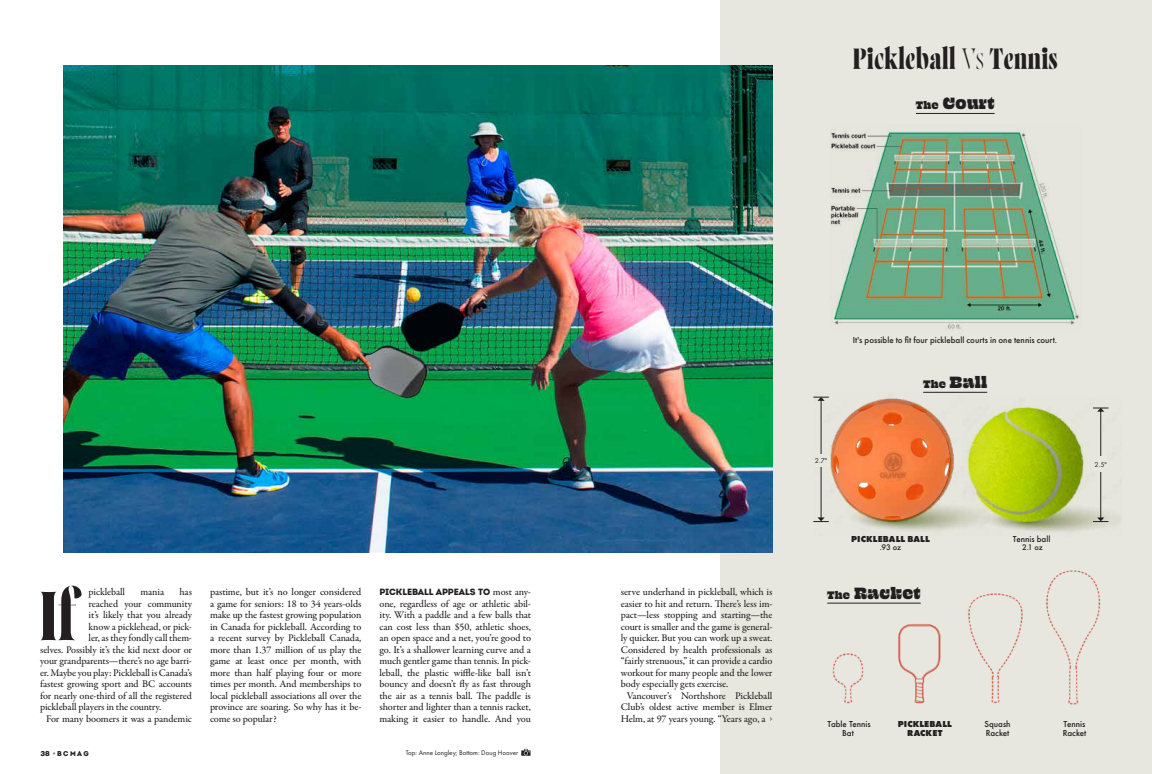
<style>
.page{position:relative;width:1152px;height:774px;background:#fff}
.page>*{position:absolute;margin:0;border:0;box-sizing:border-box;transform-origin:0 0}
.t1{font:900 56.6px "Norman Stencil";color:#231f20}
.t2{font:900 24px "Norman Stencil";letter-spacing:.025em;color:#231f20}
.t3{font:18px "Beastly 18 Point";letter-spacing:.02em;color:#231f20}
.t4{font:500 10.3px/11.5px "Garamond Premr Pro";letter-spacing:-.01em;color:#231f20;text-align:justify}
.t5{font:500 9px/9.8px "Futura PT";color:#231f20}
.t6{font:800 9px/9.8px "Futura PT";letter-spacing:.01em;color:#231f20;text-align:center}
.t7{font:900 9px "Intro";letter-spacing:-.01em;color:#231f20}
.t8{font:500 8.4px "Futura PT";color:#231f20}
.t9{font:7.3px "Futura PT";color:#231f20}
.t10{font:7px "Futura PT";color:#231f20}
.t11{font:900 7px "Intro";color:#231f20}
.s1{font-weight:400}
.s2{font-size:12px}
.s3{font-family:"Garamond Premr Pro";font-weight:500;font-size:10.3px}
.s4{font-family:"Helvetica LT Std"}
.s5{font-family:"Intro Black Caps";font-weight:400;color:#959480}
.s6{font-family:"Intro Black Caps";font-weight:400}
</style>
<div class="page">
<div style="left:720px;top:0;width:432px;height:774px;background:#e7e7df"></div>
<img style="left:830px;top:130px;width:249px;height:199px">
<img style="left:827px;top:570px;width:274px;height:135px">
<img style="left:63px;top:66px;width:709px;height:486px">
<hr style="left:827px;top:603px;width:94px;height:1px;background:#231f20">
<img style="left:813px;top:391px;width:175px;height:140px">
<img style="left:963px;top:397px;width:152px;height:135px">
<hr style="left:821px;top:400px;width:1px;height:118px;background:#231f20">
<svg style="left:813px;top:397px;width:16px;height:4px"></svg>
<svg style="left:813px;top:517px;width:16px;height:5px"></svg>
<hr style="left:1101px;top:411px;width:1px;height:107px;background:#231f20">
<svg style="left:1093px;top:408px;width:15px;height:4px"></svg>
<svg style="left:1093px;top:517px;width:15px;height:5px"></svg>
<div style="left:1095px;top:456px;width:12px;height:16px;background:#e7e7df"></div>
<div style="left:815px;top:454px;width:12px;height:13px;background:#e7e7df"></div>
<hr style="left:923px;top:392px;width:64px;height:1px;background:#231f20">
<hr style="left:916px;top:113px;width:79px;height:1px;background:#231f20">
<svg style="left:521px;top:749px;width:9px;height:7px"></svg>
<h2 class="t2" style="left:853px;top:47px;width:206px">Pickleball <span class="s1">Vs</span> Tennis</h2>
<h3 class="t3" style="left:916px;top:92px;width:80px"><span class="s2">The</span> Court</h3>
<h1 class="t1" style="left:40px;top:588px;width:36px">If</h1>
<p class="t4" style="left:89px;top:586px;width:38px">pickleball</p>
<p class="t4" style="left:141px;top:586px;width:25px">mania</p>
<p class="t4" style="left:180px;top:586px;width:14px">has</p>
<p class="t4" style="left:89px;top:598px;width:105px">reached your community</p>
<p class="t4" style="left:89px;top:609px;width:105px">it’s likely that you already</p>
<p class="t4" style="left:89px;top:621px;width:105px">know a picklehead, or pick-</p>
<p class="t4" style="left:89px;top:632px;width:105px">ler, as they fondly call them-</p>
<p class="t4" style="left:40px;top:644px;width:153px">selves. Possibly it’s the kid next door or</p>
<p class="t4" style="left:40px;top:655px;width:153px">your grandparents—there’s no age barri-</p>
<p class="t4" style="left:40px;top:667px;width:153px">er. Maybe you play: Pickleball is Canada’s</p>
<p class="t4" style="left:40px;top:678px;width:153px">fastest growing sport and BC accounts</p>
<p class="t4" style="left:40px;top:690px;width:153px">for nearly one-third of all the registered</p>
<p class="t4" style="left:40px;top:701px;width:123px">pickleball players in the country.</p>
<p class="t4" style="left:46px;top:713px;width:147px">For many boomers it was a pandemic</p>
<p class="t4" style="left:210px;top:586px;width:153px">pastime, but it’s no longer considered a game for seniors: 18 to 34 years-olds make up the fastest growing population in Canada for pickleball. According to a recent survey by Pickleball Canada, more than 1.37 million of us play the game at least once per month, with more than half playing four or more times per month. And memberships to local pickleball associations all over the province are soaring. So why has it be&shy;come so popular?</p>
<p class="t7" style="left:380px;top:586px;width:153px">PICKLEBALL APPEALS TO <span class="s3">most any-</span></p>
<p class="t4" style="left:380px;top:598px;width:153px">one, regardless of age or athletic abil&shy;ity. With a paddle and a few balls that can cost less than $50, athletic shoes, an open space and a net, you’re good to go. It’s a shallower learning curve and a much gentler game than tennis. In pick&shy;leball, the plastic wiffle-like ball isn’t bouncy and doesn’t fly as fast through the air as a tennis ball. The paddle is shorter and lighter than a tennis racket, making it easier to handle. And you</p>
<p class="t11" style="left:40px;top:749px;width:50px"><span class="s4">38</span> <span class="s5">•</span><span class="s6">BC</span>MAG</p>
<p class="t10" style="left:406px;top:749px;width:114px">Top: Anne Longley; Bottom: Doug Hoover</p>
<p class="t4" style="left:621px;top:586px;width:153px">serve underhand in pickleball, which is</p>
<p class="t4" style="left:621px;top:598px;width:153px">easier to hit and return. There’s less im-</p>
<p class="t4" style="left:621px;top:609px;width:153px">pact—less stopping and starting—the</p>
<p class="t4" style="left:621px;top:621px;width:153px">court is smaller and the game is general-</p>
<p class="t4" style="left:621px;top:632px;width:153px">ly quicker. But you can work up a sweat.</p>
<p class="t4" style="left:621px;top:644px;width:153px">Considered by health professionals as</p>
<p class="t4" style="left:621px;top:655px;width:153px">“fairly strenuous,” it can provide a cardio</p>
<p class="t4" style="left:621px;top:667px;width:153px">workout for many people and the lower</p>
<p class="t4" style="left:621px;top:678px;width:109px">body especially gets exercise.</p>
<p class="t4" style="left:627px;top:690px;width:147px">Vancouver’s Northshore Pickleball</p>
<p class="t4" style="left:621px;top:701px;width:153px">Club’s oldest active member is Elmer</p>
<p class="t4" style="left:621px;top:713px;width:146px">Helm, at 97 years young. “Years ago, a</p>
<p class="t5" style="left:853px;top:335px;width:206px">It's possible to fit four pickleball courts in one tennis court.</p>
<p class="t9" style="left:815px;top:457px;width:14px">2.7"</p>
<h3 class="t3" style="left:923px;top:370px;width:66px"><span class="s2">The</span> Ball</h3>
<p class="t6" style="left:851px;top:534px;width:80px">PICKLEBALL BALL</p>
<p class="t8" style="left:880px;top:542px;width:23px">.93 oz</p>
<h3 class="t3" style="left:827px;top:581px;width:95px"><span class="s2">The</span> Racket</h3>
<p class="t5" style="left:1013px;top:534px;width:39px">Tennis ball</p>
<p class="t8" style="left:1022px;top:542px;width:22px">2.1 oz</p>
<p class="t9" style="left:1095px;top:460px;width:14px">2.5"</p>
<p class="t5" style="left:828px;top:719px;width:45px;text-align:center">Table Tennis<br>Bat</p>
<p class="t6" style="left:898px;top:719px;width:56px">PICKLEBALL<br>RACKET</p>
<p class="t5" style="left:985px;top:719px;width:28px">Squash<br>Racket</p>
<p class="t5" style="left:1063px;top:719px;width:25px">Tennis<br>Racket</p>
</div>
